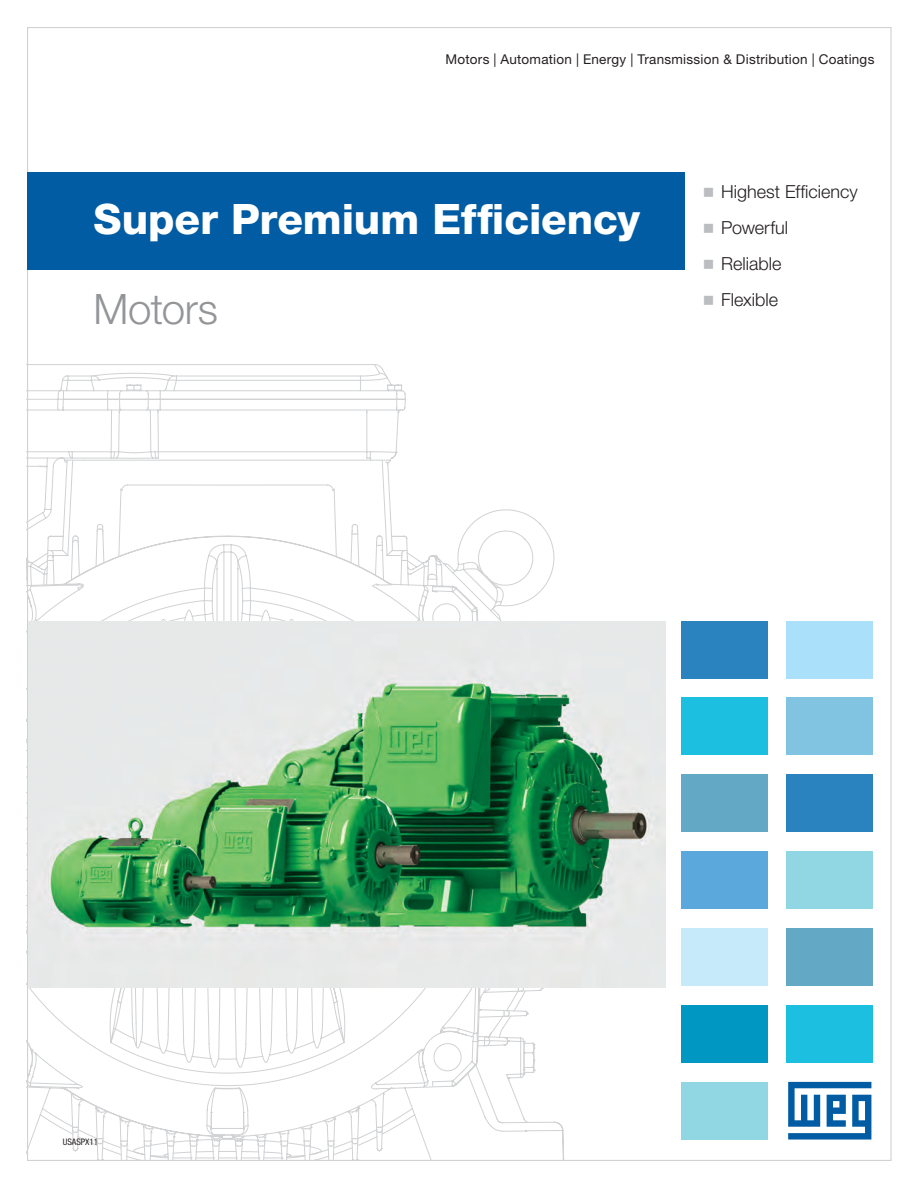
<style>
.page{position:relative;width:918px;height:1188px;background:#fff}
.page>*{position:absolute;margin:0;border:0;box-sizing:border-box;transform-origin:0 0}
.t1{font:800 42px "Helvetica Neue LT Pro";letter-spacing:-.005em;color:#fff}
.t2{font:300 42px "Helvetica Neue LT Pro";letter-spacing:-.005em;color:#939598}
.t3{font:300 18px/36px "Helvetica Neue LT Pro";color:#231f20}
.t4{font:13.5px "Helvetica Neue LT Pro";letter-spacing:.02em;color:#231f20}
.t5{font:condensed 9px "Helvetica Neue LT Pro";color:#231f20}
</style>
<div class="page">
<svg style="left:27px;top:967px;width:85px;height:194px"></svg>
<svg style="left:112px;top:987px;width:239px;height:174px"></svg>
<svg style="left:354px;top:987px;width:223px;height:174px"></svg>
<svg style="left:27px;top:364px;width:528px;height:603px"></svg>
<div style="left:681px;top:698px;width:86px;height:57px;background:#1cbfdf"></div>
<div style="left:681px;top:774px;width:86px;height:58px;background:#63a8c4"></div>
<div style="left:787px;top:698px;width:86px;height:57px;background:#81c4e2"></div>
<div style="left:787px;top:774px;width:86px;height:58px;background:#2a83be"></div>
<div style="left:681px;top:851px;width:86px;height:58px;background:#5ba8dc"></div>
<div style="left:787px;top:851px;width:86px;height:58px;background:#91d6e3"></div>
<div style="left:681px;top:928px;width:86px;height:58px;background:#c6eafa"></div>
<div style="left:787px;top:928px;width:86px;height:58px;background:#63a8c4"></div>
<div style="left:681px;top:1005px;width:86px;height:58px;background:#0098c2"></div>
<div style="left:787px;top:1005px;width:86px;height:58px;background:#1cbfdf"></div>
<div style="left:681px;top:1082px;width:86px;height:58px;background:#91d6e3"></div>
<svg style="left:788px;top:1082px;width:83px;height:58px"></svg>
<div style="left:681px;top:621px;width:86px;height:57px;background:#2a83be"></div>
<div style="left:787px;top:621px;width:86px;height:57px;background:#aae0f9"></div>
<div style="left:27px;top:172px;width:658px;height:98px;background:#015ca3"></div>
<img style="left:28px;top:621px;width:637px;height:366px">
<p class="t4" style="left:446px;top:51px;width:430px">Motors | Automation | Energy | Transmission &amp; Distribution | Coatings</p>
<h1 class="t1" style="left:94px;top:194px;width:548px">Super Premium Efficiency</h1>
<h1 class="t2" style="left:94px;top:283px;width:126px">Motors</h1>
<h2 class="t3" style="left:721px;top:173px;width:138px">Highest Efficiency<br>Powerful<br>Reliable<br>Flexible</h2>
<p class="t5" style="left:63px;top:1137px;width:37px">USASPX11</p>
</div>
